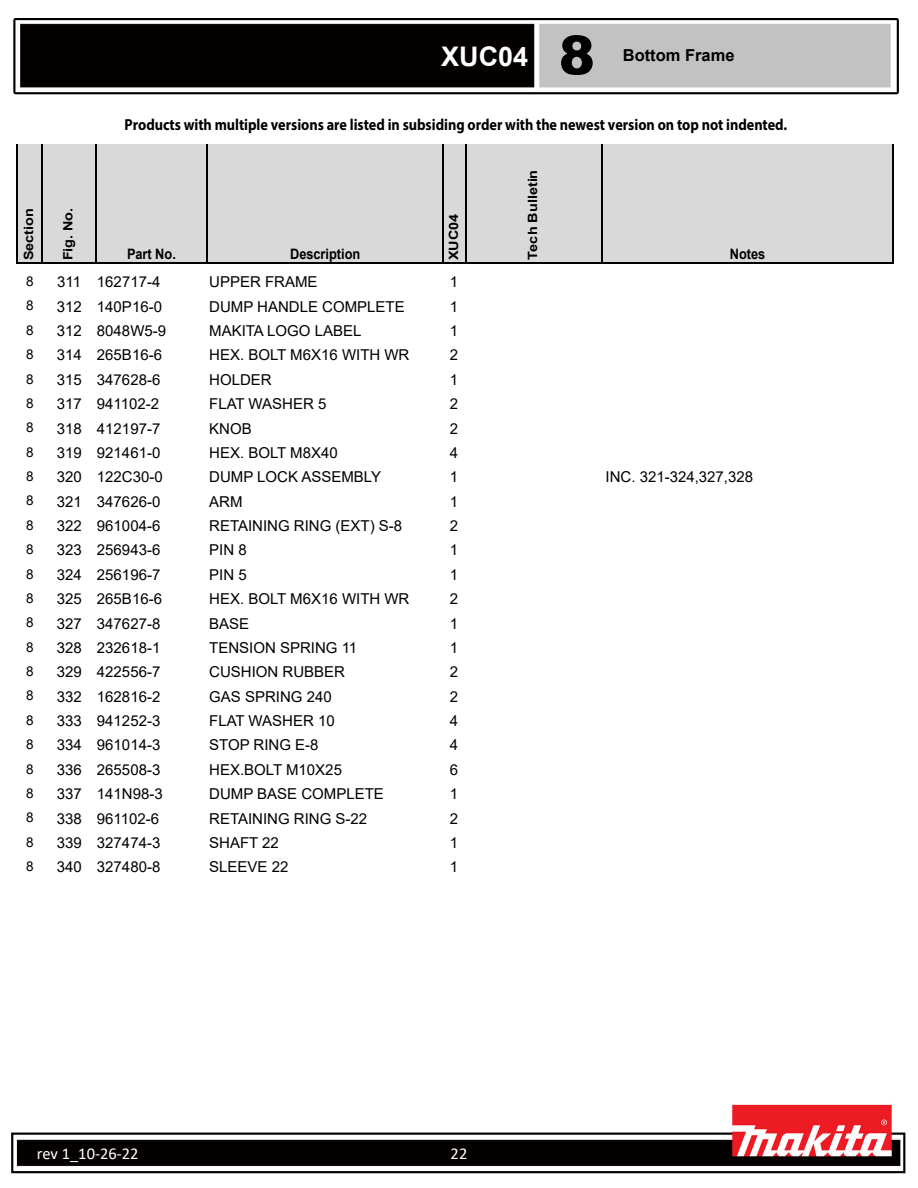
<style>
.page{position:relative;width:918px;height:1188px;background:#fff}
.page>*{position:absolute;margin:0;border:0;box-sizing:border-box;transform-origin:0 0}
.t1{font:900 54px "Arial";color:#000}
.t2{font:700 27px "Arial";color:#fff}
.t3{font:16.5px "Calibri";color:#fff}
.t4{font:700 16.5px "Arial";color:#000}
.t5{font:700 16.05px "Myriad Pro";color:#000;scale:.89 1}
.t6{font:15px "Arial";color:#000}
.t7{font:700 14.4px "Arial";letter-spacing:-.005em;color:#000;scale:.89 1}
.t8{font:13.5px "Arial";color:#000}
.t9{font:700 12.75px "Arial";color:#000;scale:1.13 1}
</style>
<div class="page">
<img style="left:11px;top:18px;width:895px;height:1156px">
<div style="left:18px;top:144px;width:876px;height:120px;background:#d9d9d9"></div>
<hr style="left:17px;top:144px;width:1px;height:120px;background:#000">
<hr style="left:41px;top:144px;width:1px;height:120px;background:#000">
<hr style="left:95px;top:144px;width:1px;height:120px;background:#000">
<hr style="left:207px;top:144px;width:1px;height:120px;background:#000">
<hr style="left:443px;top:144px;width:1px;height:120px;background:#000">
<hr style="left:465px;top:144px;width:1px;height:120px;background:#000">
<hr style="left:601px;top:144px;width:1px;height:120px;background:#000">
<hr style="left:893px;top:144px;width:1px;height:120px;background:#000">
<hr style="left:18px;top:263px;width:876px;height:1px;background:#000">
<h2 class="t2" style="left:441px;top:37px;width:89px">XUC04</h2>
<h1 class="t1" style="left:559px;top:16px;width:38px">8</h1>
<p class="t4" style="left:623px;top:44px;width:113px">Bottom Frame</p>
<p class="t9" style="left:20px;top:260px;width:48px;rotate:-90deg">Section</p>
<p class="t9" style="left:59px;top:260px;width:48px;rotate:-90deg">Fig. No.</p>
<p class="t5" style="left:125px;top:114px;width:746px">Products with multiple versions are listed in subsiding order with the newest version on top not indented.</p>
<p class="t7" style="left:127px;top:244px;width:56px">Part No.</p>
<p class="t7" style="left:290px;top:244px;width:80px">Description</p>
<p class="t9" style="left:445px;top:260px;width:43px;rotate:-90deg">XUC04</p>
<p class="t9" style="left:524px;top:260px;width:82px;rotate:-90deg">Tech Bulletin</p>
<p class="t7" style="left:730px;top:244px;width:41px">Notes</p>
<p class="t8" style="left:26px;top:272px;width:9px">8</p>
<p class="t6" style="left:57px;top:272px;width:105px">311 162717-4</p>
<p class="t6" style="left:209px;top:272px;width:110px">UPPER FRAME</p>
<p class="t6" style="left:450px;top:272px;width:10px">1</p>
<p class="t8" style="left:26px;top:296px;width:9px">8</p>
<p class="t6" style="left:57px;top:296px;width:107px">312 140P16-0</p>
<p class="t6" style="left:209px;top:296px;width:197px">DUMP HANDLE COMPLETE</p>
<p class="t6" style="left:450px;top:296px;width:10px">1</p>
<p class="t8" style="left:26px;top:321px;width:9px">8</p>
<p class="t6" style="left:57px;top:320px;width:111px">312 8048W5-9</p>
<p class="t6" style="left:209px;top:320px;width:154px">MAKITA LOGO LABEL</p>
<p class="t6" style="left:450px;top:320px;width:10px">1</p>
<p class="t8" style="left:26px;top:345px;width:9px">8</p>
<p class="t6" style="left:57px;top:345px;width:107px">314 265B16-6</p>
<p class="t6" style="left:209px;top:345px;width:202px">HEX. BOLT M6X16 WITH WR</p>
<p class="t6" style="left:450px;top:345px;width:10px">2</p>
<p class="t8" style="left:26px;top:370px;width:9px">8</p>
<p class="t6" style="left:57px;top:369px;width:105px">315 347628-6</p>
<p class="t6" style="left:209px;top:369px;width:64px">HOLDER</p>
<p class="t6" style="left:450px;top:369px;width:10px">1</p>
<p class="t8" style="left:26px;top:394px;width:9px">8</p>
<p class="t6" style="left:57px;top:394px;width:104px">317 941102-2</p>
<p class="t6" style="left:209px;top:394px;width:119px">FLAT WASHER 5</p>
<p class="t6" style="left:450px;top:394px;width:10px">2</p>
<p class="t8" style="left:26px;top:418px;width:9px">8</p>
<p class="t6" style="left:57px;top:418px;width:105px">318 412197-7</p>
<p class="t6" style="left:209px;top:418px;width:44px">KNOB</p>
<p class="t6" style="left:450px;top:418px;width:10px">2</p>
<p class="t8" style="left:26px;top:443px;width:9px">8</p>
<p class="t6" style="left:57px;top:442px;width:105px">319 921461-0</p>
<p class="t6" style="left:209px;top:442px;width:130px">HEX. BOLT M8X40</p>
<p class="t6" style="left:450px;top:442px;width:10px">4</p>
<p class="t8" style="left:26px;top:467px;width:9px">8</p>
<p class="t6" style="left:57px;top:467px;width:108px">320 122C30-0</p>
<p class="t6" style="left:209px;top:467px;width:174px">DUMP LOCK ASSEMBLY</p>
<p class="t6" style="left:450px;top:467px;width:10px">1</p>
<p class="t6" style="left:606px;top:467px;width:149px">INC. 321-324,327,328</p>
<p class="t8" style="left:26px;top:491px;width:9px">8</p>
<p class="t6" style="left:57px;top:491px;width:105px">321 347626-0</p>
<p class="t6" style="left:209px;top:491px;width:35px">ARM</p>
<p class="t6" style="left:450px;top:491px;width:10px">1</p>
<p class="t8" style="left:26px;top:516px;width:9px">8</p>
<p class="t6" style="left:57px;top:515px;width:105px">322 961004-6</p>
<p class="t6" style="left:209px;top:515px;width:195px">RETAINING RING (EXT) S-8</p>
<p class="t6" style="left:450px;top:515px;width:10px">2</p>
<p class="t8" style="left:26px;top:540px;width:9px">8</p>
<p class="t6" style="left:57px;top:540px;width:105px">323 256943-6</p>
<p class="t6" style="left:209px;top:540px;width:39px">PIN 8</p>
<p class="t6" style="left:450px;top:540px;width:10px">1</p>
<p class="t8" style="left:26px;top:565px;width:9px">8</p>
<p class="t6" style="left:57px;top:564px;width:105px">324 256196-7</p>
<p class="t6" style="left:209px;top:564px;width:39px">PIN 5</p>
<p class="t6" style="left:450px;top:564px;width:10px">1</p>
<p class="t8" style="left:26px;top:589px;width:9px">8</p>
<p class="t6" style="left:57px;top:589px;width:107px">325 265B16-6</p>
<p class="t6" style="left:209px;top:589px;width:202px">HEX. BOLT M6X16 WITH WR</p>
<p class="t6" style="left:450px;top:589px;width:10px">2</p>
<p class="t8" style="left:26px;top:613px;width:9px">8</p>
<p class="t6" style="left:57px;top:613px;width:105px">327 347627-8</p>
<p class="t6" style="left:209px;top:613px;width:42px">BASE</p>
<p class="t6" style="left:450px;top:613px;width:10px">1</p>
<p class="t8" style="left:26px;top:638px;width:9px">8</p>
<p class="t6" style="left:57px;top:637px;width:105px">328 232618-1</p>
<p class="t6" style="left:209px;top:637px;width:150px">TENSION SPRING 11</p>
<p class="t6" style="left:450px;top:637px;width:10px">1</p>
<p class="t8" style="left:26px;top:662px;width:9px">8</p>
<p class="t6" style="left:57px;top:662px;width:105px">329 422556-7</p>
<p class="t6" style="left:209px;top:662px;width:137px">CUSHION RUBBER</p>
<p class="t6" style="left:450px;top:662px;width:10px">2</p>
<p class="t8" style="left:26px;top:686px;width:9px">8</p>
<p class="t6" style="left:57px;top:686px;width:105px">332 162816-2</p>
<p class="t6" style="left:209px;top:686px;width:124px">GAS SPRING 240</p>
<p class="t6" style="left:450px;top:686px;width:10px">2</p>
<p class="t8" style="left:26px;top:711px;width:9px">8</p>
<p class="t6" style="left:57px;top:710px;width:105px">333 941252-3</p>
<p class="t6" style="left:209px;top:710px;width:127px">FLAT WASHER 10</p>
<p class="t6" style="left:450px;top:710px;width:10px">4</p>
<p class="t8" style="left:26px;top:735px;width:9px">8</p>
<p class="t6" style="left:57px;top:735px;width:105px">334 961014-3</p>
<p class="t6" style="left:209px;top:735px;width:111px">STOP RING E-8</p>
<p class="t6" style="left:450px;top:735px;width:10px">4</p>
<p class="t8" style="left:26px;top:760px;width:9px">8</p>
<p class="t6" style="left:57px;top:759px;width:105px">336 265508-3</p>
<p class="t6" style="left:209px;top:759px;width:134px">HEX.BOLT M10X25</p>
<p class="t6" style="left:450px;top:759px;width:10px">6</p>
<p class="t8" style="left:26px;top:784px;width:9px">8</p>
<p class="t6" style="left:57px;top:784px;width:108px">337 141N98-3</p>
<p class="t6" style="left:209px;top:784px;width:176px">DUMP BASE COMPLETE</p>
<p class="t6" style="left:450px;top:784px;width:10px">1</p>
<p class="t8" style="left:26px;top:808px;width:9px">8</p>
<p class="t6" style="left:57px;top:808px;width:104px">338 961102-6</p>
<p class="t6" style="left:209px;top:808px;width:160px">RETAINING RING S-22</p>
<p class="t6" style="left:450px;top:808px;width:10px">2</p>
<p class="t8" style="left:26px;top:833px;width:9px">8</p>
<p class="t6" style="left:57px;top:832px;width:105px">339 327474-3</p>
<p class="t6" style="left:209px;top:832px;width:71px">SHAFT 22</p>
<p class="t6" style="left:450px;top:832px;width:10px">1</p>
<p class="t8" style="left:26px;top:857px;width:9px">8</p>
<p class="t6" style="left:57px;top:857px;width:105px">340 327480-8</p>
<p class="t6" style="left:209px;top:857px;width:81px">SLEEVE 22</p>
<p class="t6" style="left:450px;top:857px;width:10px">1</p>
<p class="t3" style="left:37px;top:1142px;width:103px">rev 1_10-26-22</p>
<p class="t3" style="left:451px;top:1142px;width:18px">22</p>
</div>
